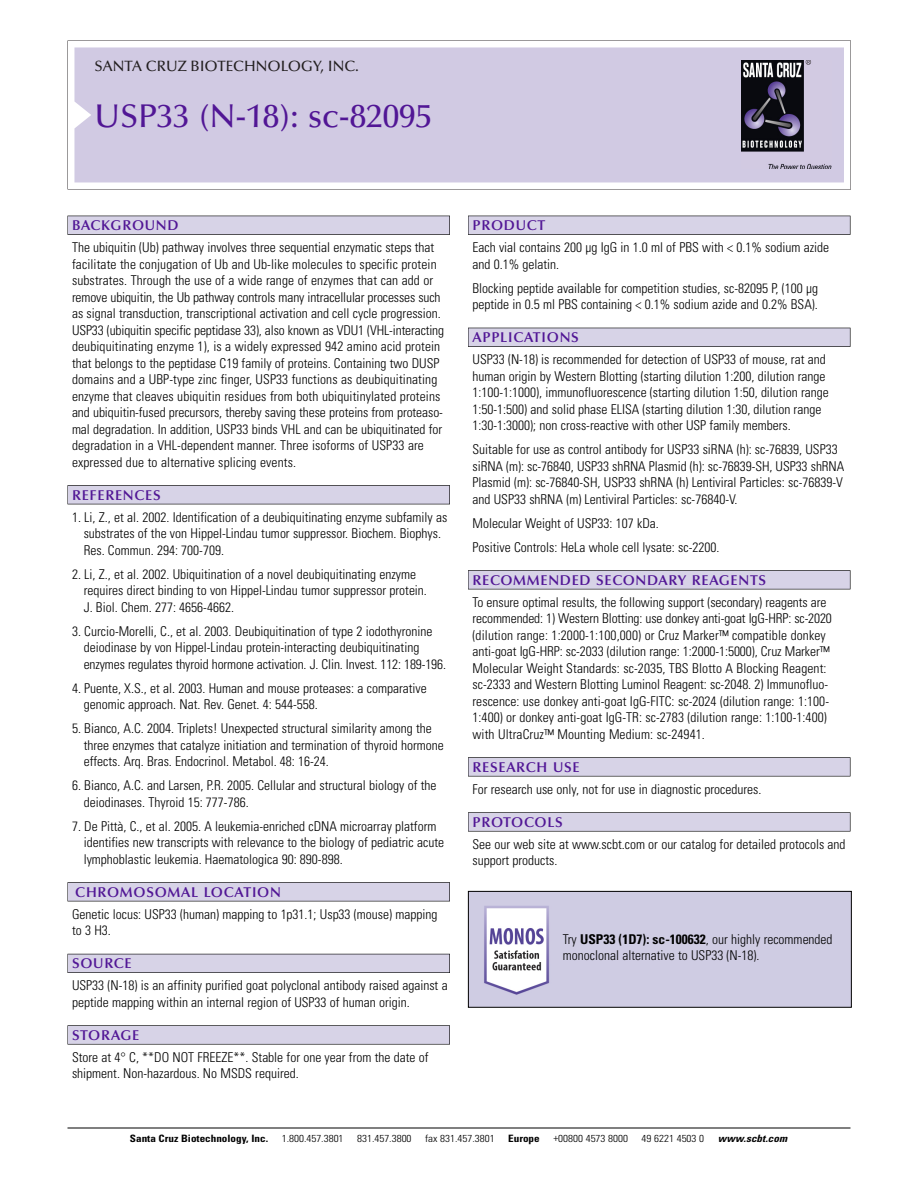
<style>
.page{position:relative;width:918px;height:1188px;background:#fff}
.page>*{position:absolute;margin:0;border:0;box-sizing:border-box;transform-origin:0 0}
.t1{font:500 33px "Optima";color:#511695}
.t2{font:500 15px "Optima";color:#231f20}
.t3{font:600 14.25px "Optima";letter-spacing:.05em;color:#511695}
.t4{font:300 condensed 13.5px/16.5px "Univers";color:#000}
.t5{font:300 condensed 10.2px "Univers";color:#000;scale:1.1 1}
.t6{font:700 condensed 10.2px "Univers";color:#000;scale:1.1 1}
.t7{font:italic 700 condensed 10.2px "Univers";letter-spacing:.005em;color:#000;scale:1.1 1}
.s1{font-weight:700}
</style>
<div class="page">
<svg style="left:68px;top:40px;width:783px;height:149px"></svg>
<div style="left:74px;top:47px;width:770px;height:135px;background:#d1cae3"></div>
<img style="left:741px;top:60px;width:90px;height:108px">
<div style="left:68px;top:216px;width:382px;height:19px;background:#525155"></div>
<div style="left:68px;top:216px;width:381px;height:18px;background:#d7d3e7"></div>
<div style="left:68px;top:485px;width:382px;height:19px;background:#525155"></div>
<div style="left:68px;top:486px;width:381px;height:18px;background:#d7d3e7"></div>
<div style="left:68px;top:882px;width:382px;height:19px;background:#545357"></div>
<div style="left:68px;top:883px;width:381px;height:18px;background:#d7d3e7"></div>
<div style="left:68px;top:954px;width:382px;height:19px;background:#54535a"></div>
<div style="left:68px;top:954px;width:381px;height:18px;background:#d7d3e7"></div>
<svg style="left:68px;top:1025px;width:382px;height:20px"></svg>
<div style="left:68px;top:1026px;width:381px;height:18px;background:#d7d3e7"></div>
<div style="left:468px;top:216px;width:382px;height:19px;background:#525155"></div>
<div style="left:468px;top:216px;width:382px;height:18px;background:#d7d3e7"></div>
<div style="left:468px;top:328px;width:382px;height:19px;background:#515055"></div>
<div style="left:468px;top:328px;width:382px;height:18px;background:#d7d3e7"></div>
<div style="left:468px;top:570px;width:382px;height:19px;background:#545357"></div>
<div style="left:468px;top:571px;width:382px;height:18px;background:#d7d3e7"></div>
<div style="left:468px;top:757px;width:382px;height:19px;background:#575759"></div>
<div style="left:468px;top:758px;width:382px;height:18px;background:#d7d3e7"></div>
<svg style="left:468px;top:812px;width:382px;height:20px"></svg>
<div style="left:468px;top:813px;width:382px;height:18px;background:#d7d3e7"></div>
<hr style="left:68px;top:1128px;width:782px;height:1px;background:#000">
<img style="left:470px;top:893px;width:380px;height:113px">
<div style="left:468px;top:891px;width:384px;height:117px;border:1px solid #000"></div>
<p class="t2" style="left:94px;top:61px;width:266px">SANTA CRUZ BIOTECHNOLOGY, INC.</p>
<h1 class="t1" style="left:94px;top:103px;width:339px">USP33 (N-18): sc-82095</h1>
<p class="t3" style="left:72px;top:219px;width:108px">BACKGROUND</p>
<p class="t4" style="left:72px;top:240px;width:374px">The ubiquitin (Ub) pathway involves three sequential enzymatic steps that facilitate the conjugation of Ub and Ub-like molecules to specific protein substrates. Through the use of a wide range of enzymes that can add or remove ubiquitin, the Ub pathway controls many intracellular processes such as signal transduction, transcriptional activation and cell cycle progression.<br>USP33 (ubiquitin specific peptidase 33), also known as VDU1 (VHL-interacting deubiquitinating enzyme 1), is a widely expressed 942 amino acid protein that belongs to the peptidase C19 family of proteins. Containing two DUSP domains and a UBP-type zinc finger, USP33 functions as deubiquitinating enzyme that cleaves ubiquitin residues from both ubiquitinylated proteins and ubiquitin-fused precursors, thereby saving these proteins from proteaso&shy;mal degradation. In addition, USP33 binds VHL and can be ubiquitinated for degradation in a VHL-dependent manner. Three isoforms of USP33 are expressed due to alternative splicing events.</p>
<p class="t3" style="left:72px;top:489px;width:90px">REFERENCES</p>
<p class="t4" style="left:84px;top:510px;width:365px;text-indent:-12px">1. Li, Z., et al. 2002. Identification of a deubiquitinating enzyme subfamily as substrates of the von Hippel-Lindau tumor suppressor. Biochem. Biophys.<br>Res. Commun. 294: 700-709.</p>
<p class="t4" style="left:84px;top:567px;width:345px;text-indent:-12px">2. Li, Z., et al. 2002. Ubiquitination of a novel deubiquitinating enzyme requires direct binding to von Hippel-Lindau tumor suppressor protein.<br>J. Biol. Chem. 277: 4656-4662.</p>
<p class="t4" style="left:84px;top:624px;width:364px;text-indent:-12px">3. Curcio-Morelli, C., et al. 2003. Deubiquitination of type 2 iodothyronine deiodinase by von Hippel-Lindau protein-interacting deubiquitinating enzymes regulates thyroid hormone activation. J. Clin. Invest. 112: 189-196.</p>
<p class="t4" style="left:84px;top:681px;width:345px;text-indent:-12px">4. Puente, X.S., et al. 2003. Human and mouse proteases: a comparative genomic approach. Nat. Rev. Genet. 4: 544-558.</p>
<p class="t4" style="left:84px;top:721px;width:362px;text-indent:-12px">5. Bianco, A.C. 2004. Triplets! Unexpected structural similarity among the three enzymes that catalyze initiation and termination of thyroid hormone effects. Arq. Bras. Endocrinol. Metabol. 48: 16-24.</p>
<p class="t4" style="left:84px;top:778px;width:354px;text-indent:-12px">6. Bianco, A.C. and Larsen, P.R. 2005. Cellular and structural biology of the deiodinases. Thyroid 15: 777-786.</p>
<p class="t4" style="left:84px;top:819px;width:362px;text-indent:-12px">7. De Pittà, C., et al. 2005. A leukemia-enriched cDNA microarray platform identifies new transcripts with relevance to the biology of pediatric acute lymphoblastic leukemia. Haematologica 90: 890-898.</p>
<p class="t3" style="left:75px;top:886px;width:207px">CHROMOSOMAL LOCATION</p>
<p class="t4" style="left:72px;top:907px;width:367px">Genetic locus: USP33 (human) mapping to 1p31.1; Usp33 (mouse) mapping to 3 H3.</p>
<p class="t3" style="left:72px;top:958px;width:61px">SOURCE</p>
<p class="t4" style="left:72px;top:978px;width:377px">USP33 (N-18) is an affinity purified goat polyclonal antibody raised against a peptide mapping within an internal region of USP33 of human origin.</p>
<p class="t3" style="left:72px;top:1029px;width:69px">STORAGE</p>
<p class="t4" style="left:72px;top:1050px;width:358px">Store at 4° C, **DO NOT FREEZE**. Stable for one year from the date of shipment. Non-hazardous. No MSDS required.</p>
<p class="t3" style="left:473px;top:219px;width:74px">PRODUCT</p>
<p class="t4" style="left:473px;top:240px;width:358px">Each vial contains 200 µg IgG in 1.0 ml of PBS with &lt; 0.1% sodium azide and 0.1% gelatin.</p>
<p class="t4" style="left:473px;top:281px;width:347px">Blocking peptide available for competition studies, sc-82095 P, (100 µg peptide in 0.5 ml PBS containing &lt; 0.1% sodium azide and 0.2% BSA).</p>
<p class="t3" style="left:473px;top:332px;width:108px">APPLICATIONS</p>
<p class="t4" style="left:473px;top:352px;width:358px">USP33 (N-18) is recommended for detection of USP33 of mouse, rat and human origin by Western Blotting (starting dilution 1:200, dilution range 1:100-1:1000), immunofluorescence (starting dilution 1:50, dilution range 1:50-1:500) and solid phase ELISA (starting dilution 1:30, dilution range 1:30-1:3000); non cross-reactive with other USP family members.</p>
<p class="t4" style="left:473px;top:442px;width:373px">Suitable for use as control antibody for USP33 siRNA (h): sc-76839, USP33 siRNA (m): sc-76840, USP33 shRNA Plasmid (h): sc-76839-SH, USP33 shRNA Plasmid (m): sc-76840-SH, USP33 shRNA (h) Lentiviral Particles: sc-76839-V and USP33 shRNA (m) Lentiviral Particles: sc-76840-V.</p>
<p class="t4" style="left:473px;top:512px;width:248px;line-height:24px">Molecular Weight of USP33: 107 kDa.<br>Positive Controls: HeLa whole cell lysate: sc-2200.</p>
<p class="t3" style="left:473px;top:574px;width:295px">RECOMMENDED SECONDARY REAGENTS</p>
<p class="t4" style="left:473px;top:595px;width:361px">To ensure optimal results, the following support (secondary) reagents are recommended: 1) Western Blotting: use donkey anti-goat IgG-HRP: sc-2020 (dilution range: 1:2000-1:100,000) or Cruz Marker™ compatible donkey anti-goat IgG-HRP: sc-2033 (dilution range: 1:2000-1:5000), Cruz Marker™ Molecular Weight Standards: sc-2035, TBS Blotto A Blocking Reagent: sc-2333 and Western Blotting Luminol Reagent: sc-2048. 2) Immunofluo&shy;rescence: use donkey anti-goat IgG-FITC: sc-2024 (dilution range: 1:100- 1:400) or donkey anti-goat IgG-TR: sc-2783 (dilution range: 1:100-1:400) with UltraCruz™ Mounting Medium: sc-24941.</p>
<p class="t3" style="left:473px;top:761px;width:109px">RESEARCH USE</p>
<p class="t4" style="left:473px;top:782px;width:290px">For research use only, not for use in diagnostic procedures.</p>
<p class="t3" style="left:473px;top:816px;width:92px">PROTOCOLS</p>
<p class="t4" style="left:473px;top:837px;width:375px">See our web site at www.scbt.com or our catalog for detailed protocols and support products.</p>
<p class="t4" style="left:563px;top:932px;width:271px">Try <span class="s1">USP33 (1D7): sc-100632</span>, our highly recommended monoclonal alternative to USP33 (N-18).</p>
<p class="t6" style="left:130px;top:1135px;width:127px">Santa Cruz Biotechnology, Inc.</p>
<p class="t5" style="left:282px;top:1135px;width:58px">1.800.457.3801</p>
<p class="t5" style="left:357px;top:1135px;width:51px">831.457.3800</p>
<p class="t5" style="left:425px;top:1135px;width:65px">fax 831.457.3801</p>
<p class="t6" style="left:508px;top:1135px;width:30px">Europe</p>
<p class="t5" style="left:553px;top:1135px;width:69px">+00800 4573 8000</p>
<p class="t5" style="left:642px;top:1135px;width:58px">49 6221 4503 0</p>
<p class="t7" style="left:718px;top:1135px;width:64px">www.scbt.com</p>
</div>
